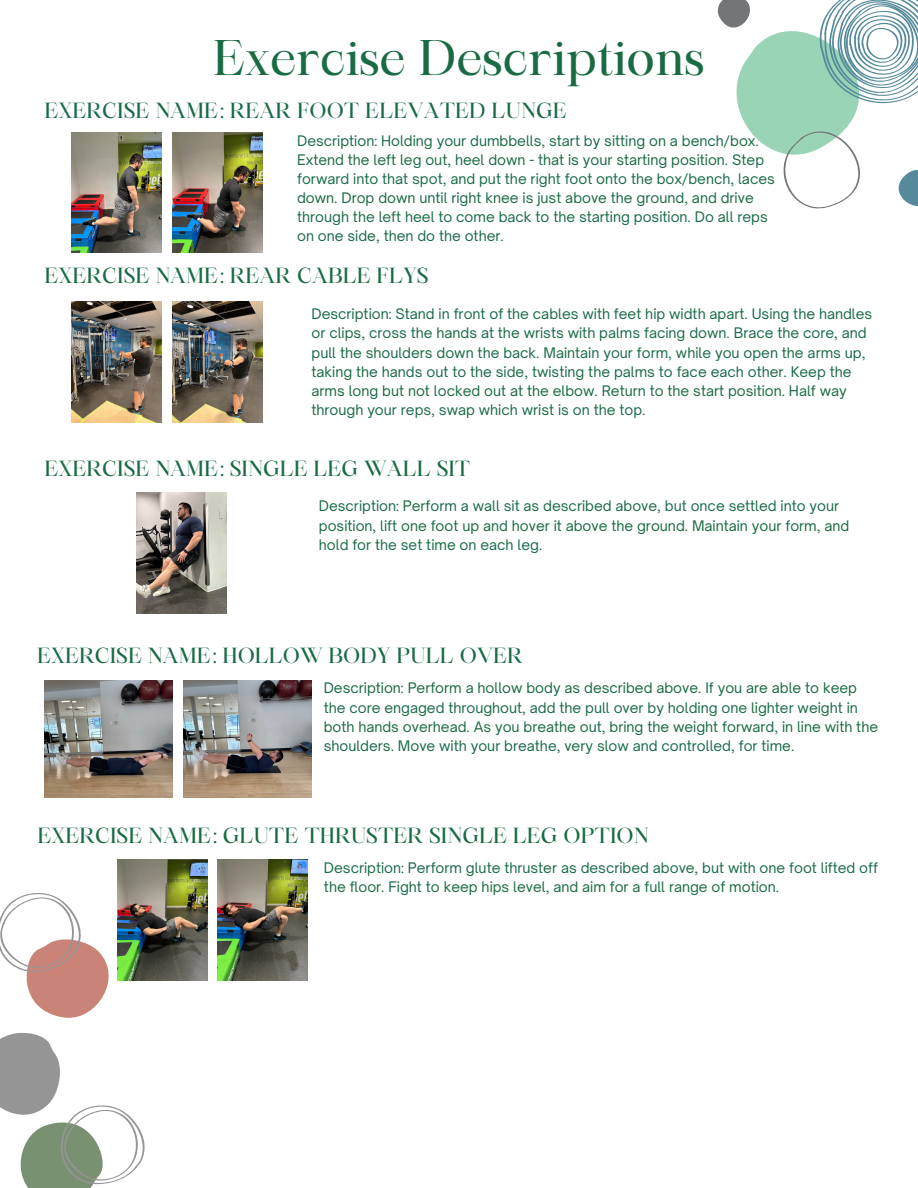
<style>
.page{position:relative;width:918px;height:1188px;background:#fff}
.page>*{position:absolute;margin:0;border:0;box-sizing:border-box;transform-origin:0 0}
.t1{font:48px "Maharlika";color:#186b43}
.t2{font:21px "Maharlika";color:#186b43}
.t3{font:13.95px/19.2px "Open Sauce One";color:#186b43}
</style>
<div class="page">
<svg style="left:717px;top:0;width:201px;height:209px"></svg>
<svg style="left:0;top:893px;width:123px;height:125px"></svg>
<svg style="left:0;top:1032px;width:145px;height:156px"></svg>
<img style="left:136px;top:493px;width:90px;height:120px">
<img style="left:44px;top:680px;width:129px;height:117px">
<img style="left:184px;top:680px;width:128px;height:117px">
<img style="left:72px;top:132px;width:90px;height:121px">
<img style="left:172px;top:132px;width:90px;height:121px">
<img style="left:72px;top:302px;width:90px;height:120px">
<img style="left:172px;top:302px;width:90px;height:120px">
<img style="left:117px;top:860px;width:90px;height:120px">
<img style="left:217px;top:860px;width:90px;height:120px">
<p class="t1" style="left:213px;top:39px;width:493px">Exercise Descriptions</p>
<p class="t2" style="left:44px;top:102px;width:524px">EXERCISE NAME: REAR FOOT ELEVATED LUNGE</p>
<p class="t3" style="left:297px;top:131px;width:479px">Description: Holding your dumbbells, start by sitting on a bench/box.<br>Extend the left leg out, heel down - that is your starting position. Step forward into that spot, and put the right foot onto the box/bench, laces down. Drop down until right knee is just above the ground, and drive through the left heel to come back to the starting position. Do all reps on one side, then do the other.</p>
<p class="t2" style="left:44px;top:267px;width:386px">EXERCISE NAME: REAR CABLE FLYS</p>
<h2 class="t3" style="left:312px;top:304px;width:562px">Description: Stand in front of the cables with feet hip width apart. Using the handles or clips, cross the hands at the wrists with palms facing down. Brace the core, and pull the shoulders down the back. Maintain your form, while you open the arms up, taking the hands out to the side, twisting the palms to face each other. Keep the arms long but not locked out at the elbow. Return to the start position. Half way through your reps, swap which wrist is on the top.</h2>
<h2 class="t2" style="left:44px;top:460px;width:428px">EXERCISE NAME: SINGLE LEG WALL SIT</h2>
<p class="t3" style="left:319px;top:497px;width:532px">Description: Perform a wall sit as described above, but once settled into your position, lift one foot up and hover it above the ground. Maintain your form, and hold for the set time on each leg.</p>
<p class="t2" style="left:37px;top:647px;width:487px">EXERCISE NAME: HOLLOW BODY PULL OVER</p>
<h2 class="t3" style="left:324px;top:679px;width:556px">Description: Perform a hollow body as described above. If you are able to keep the core engaged throughout, add the pull over by holding one lighter weight in both hands overhead. As you breathe out, bring the weight forward, in line with the shoulders. Move with your breathe, very slow and controlled, for time.</h2>
<p class="t2" style="left:37px;top:827px;width:613px">EXERCISE NAME: GLUTE THRUSTER SINGLE LEG OPTION</p>
<p class="t3" style="left:324px;top:858px;width:556px">Description: Perform glute thruster as described above, but with one foot lifted off the floor. Fight to keep hips level, and aim for a full range of motion.</p>
</div>
